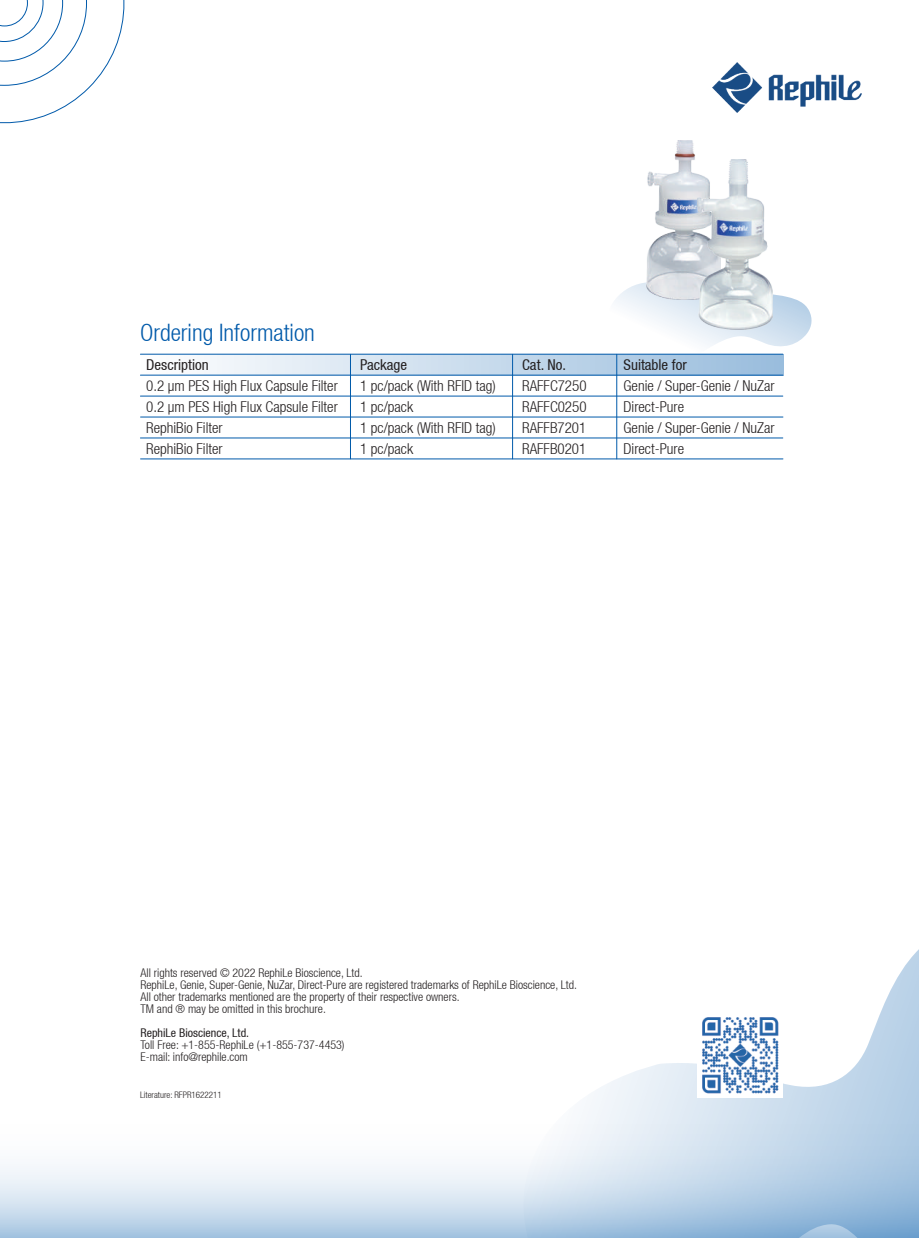
<style>
.page{position:relative;width:919px;height:1238px;background:#fff}
.page>*{position:absolute;margin:0;border:0;box-sizing:border-box;transform-origin:0 0}
.t1{font:300 condensed 24px "Helvetica 47";color:#015aaa}
.t2{font:300 condensed 15px/21px "Helvetica 47";color:#231f20}
.t3{font:condensed 15px "Helvetica 57";color:#231f20}
.t4{font:300 condensed 12px/12px "Helvetica 47";color:#231f20}
.t5{font:condensed 12px "Helvetica 57";color:#231f20}
.t6{font:300 condensed 9px "Helvetica 47";color:#231f20}
</style>
<div class="page">
<img style="left:712px;top:63px;width:149px;height:50px">
<svg style="left:0;top:1166px;width:521px;height:71px"></svg>
<svg style="left:599px;top:282px;width:213px;height:97px"></svg>
<svg style="left:0;top:0;width:125px;height:124px"></svg>
<svg style="left:521px;top:950px;width:397px;height:287px"></svg>
<img style="left:697px;top:1012px;width:85px;height:85px">
<hr style="left:350px;top:354px;width:1px;height:105px;background:#015aaa">
<hr style="left:512px;top:354px;width:1px;height:105px;background:#015aaa">
<hr style="left:616px;top:354px;width:1px;height:105px;background:#015aaa">
<div style="left:141px;top:354px;width:642px;height:21px;background:linear-gradient(to right,#fefefe,#99bcdd)"></div>
<hr style="left:140px;top:354px;width:642px;height:1px;background:#015aaa">
<hr style="left:140px;top:375px;width:642px;height:1px;background:#015aaa">
<hr style="left:140px;top:395px;width:642px;height:1px;background:#015aaa">
<hr style="left:140px;top:416px;width:642px;height:1px;background:#015aaa">
<hr style="left:140px;top:437px;width:642px;height:1px;background:#015aaa">
<hr style="left:140px;top:458px;width:642px;height:1px;background:#015aaa">
<img style="left:646px;top:141px;width:51px;height:158px">
<img style="left:697px;top:159px;width:75px;height:170px">
<h1 class="t1" style="left:140px;top:318px;width:176px">Ordering Information</h1>
<p class="t3" style="left:146px;top:356px;width:64px">Description</p>
<p class="t2" style="left:146px;top:375px;width:193px">0.2 µm PES High Flux Capsule Filter<br>0.2 µm PES High Flux Capsule Filter<br>RephiBio Filter<br>RephiBio Filter</p>
<p class="t3" style="left:360px;top:356px;width:49px">Package</p>
<p class="t2" style="left:360px;top:375px;width:137px">1 pc/pack (With RFID tag)<br>1 pc/pack<br>1 pc/pack (With RFID tag)<br>1 pc/pack</p>
<p class="t3" style="left:522px;top:356px;width:45px">Cat. No.</p>
<p class="t2" style="left:522px;top:375px;width:66px;text-align:justify">RAFFC7250<br>RAFFC0250<br>RAFFB7201<br>RAFFB0201</p>
<p class="t3" style="left:623px;top:356px;width:65px">Suitable for</p>
<p class="t2" style="left:623px;top:375px;width:152px">Genie / Super-Genie / NuZar<br>Direct-Pure<br>Genie / Super-Genie / NuZar<br>Direct-Pure</p>
<p class="t4" style="left:140px;top:966px;width:438px">All rights reserved © 2022 RephiLe Bioscience, Ltd.<br>RephiLe, Genie, Super-Genie, NuZar, Direct-Pure are registered trademarks of RephiLe Bioscience, Ltd.<br>All other trademarks mentioned are the property of their respective owners.<br>TM and ® may be omitted in this brochure.</p>
<p class="t5" style="left:140px;top:1025px;width:110px">RephiLe Bioscience, Ltd.</p>
<p class="t4" style="left:140px;top:1038px;width:206px">Toll Free: +1-855-RephiLe (+1-855-737-4453)<br>E-mail: info@rephile.com</p>
<p class="t6" style="left:140px;top:1089px;width:83px">Literature: RFPR1622211</p>
</div>
